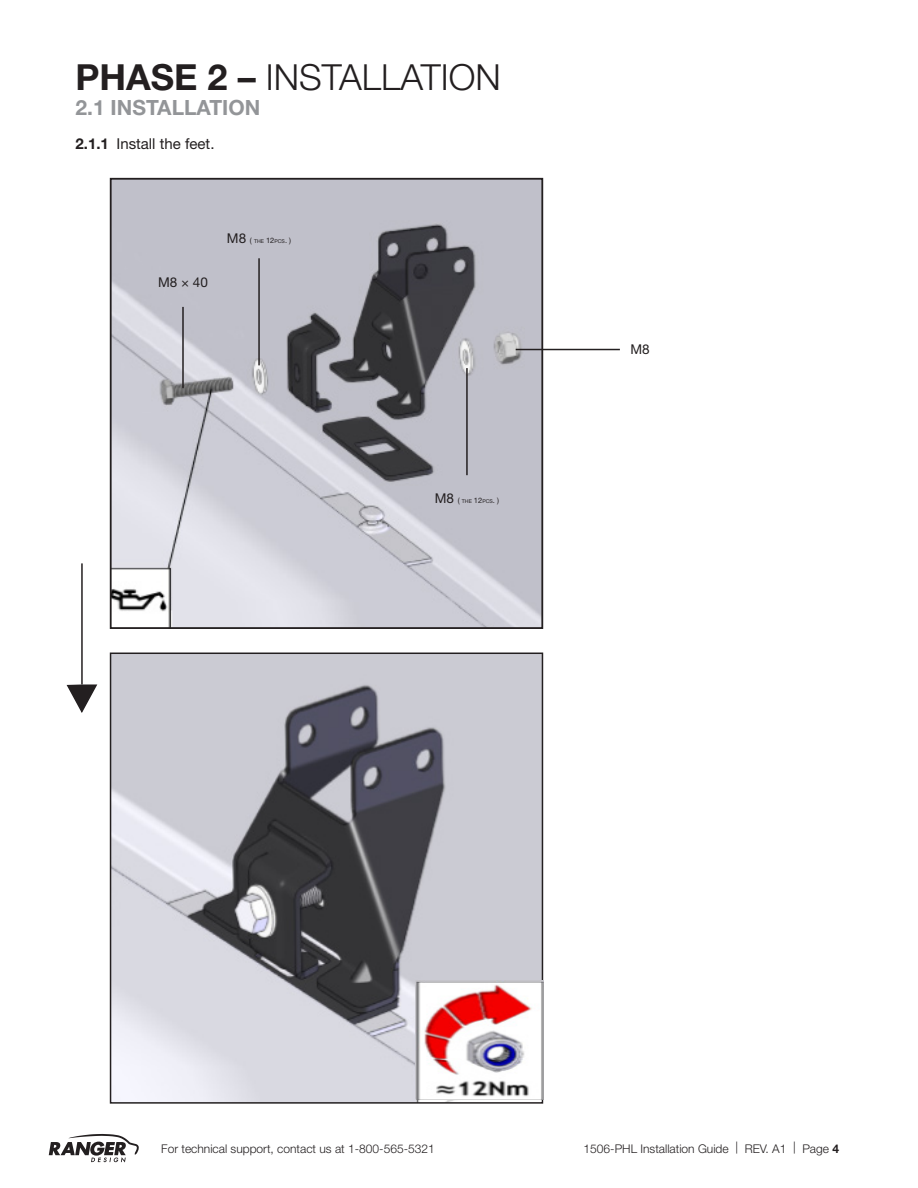
<style>
.page{position:relative;width:918px;height:1188px;background:#fff}
.page>*{position:absolute;margin:0;border:0;box-sizing:border-box;transform-origin:0 0}
.Phase{font:300 36px "Helvetica Neue LT Std";color:#231f20}
.Steps{font:700 21px "Helvetica Neue LT Std";color:#939598}
.t1{font:15px "Helvetica Neue LT Std";color:#231f20}
.t2{font:13.5px "Helvetica Neue LT Std";color:#231f20}
.t3{font:300 12px "Helvetica Neue LT Std";color:#231f20}
.t4{font:5.25px "Helvetica Neue LT Std";color:#231f20}
.s1{font-weight:700}
.s2{font-size:13.5px}
.s3{font-size:7.5px}
</style>
<div class="page">
<svg style="left:49px;top:1134px;width:90px;height:29px"></svg>
<img style="left:113px;top:181px;width:427px;height:445px">
<div style="left:110px;top:178px;width:433px;height:451px;border:2px solid #231f20"></div>
<hr style="left:516px;top:349px;width:104px;height:1px;background:#231f20">
<img style="left:113px;top:656px;width:427px;height:445px">
<div style="left:110px;top:653px;width:433px;height:451px;border:2px solid #231f20"></div>
<svg style="left:66px;top:684px;width:32px;height:29px"></svg>
<hr style="left:81px;top:563px;width:2px;height:121px;background:#231f20">
<hr style="left:182px;top:307px;width:2px;height:81px;background:#231f20">
<hr style="left:258px;top:258px;width:2px;height:107px;background:#231f20">
<hr style="left:466px;top:368px;width:2px;height:107px;background:#231f20">
<img style="left:416px;top:981px;width:127px;height:119px">
<p class="Phase" style="left:76px;top:55px;width:427px"><span class="s1">PHASE 2 –</span> INSTALLATION</p>
<p class="Steps" style="left:76px;top:95px;width:186px">2.1 INSTALLATION</p>
<p class="t1" style="left:76px;top:135px;width:140px"><span class="s1">2.1.1</span> Install the feet.</p>
<p class="t2" style="left:158px;top:274px;width:51px">M8 × 40</p>
<p class="t4" style="left:227px;top:238px;width:66px"><span class="s2">M8</span> <span class="s3">(</span> THE <span class="s3">12</span>PCS<span class="s3">. )</span></p>
<p class="t4" style="left:435px;top:498px;width:66px"><span class="s2">M8</span> <span class="s3">(</span> THE <span class="s3">12</span>PCS<span class="s3">. )</span></p>
<p class="t2" style="left:631px;top:341px;width:21px">M8</p>
<p class="t3" style="left:161px;top:1141px;width:275px">For technical support, contact us at 1-800-565-5321</p>
<p class="t3" style="left:584px;top:1141px;width:257px">1506-PHL Installation Guide | REV. A1 | Page <span class="s1">4</span></p>
</div>
